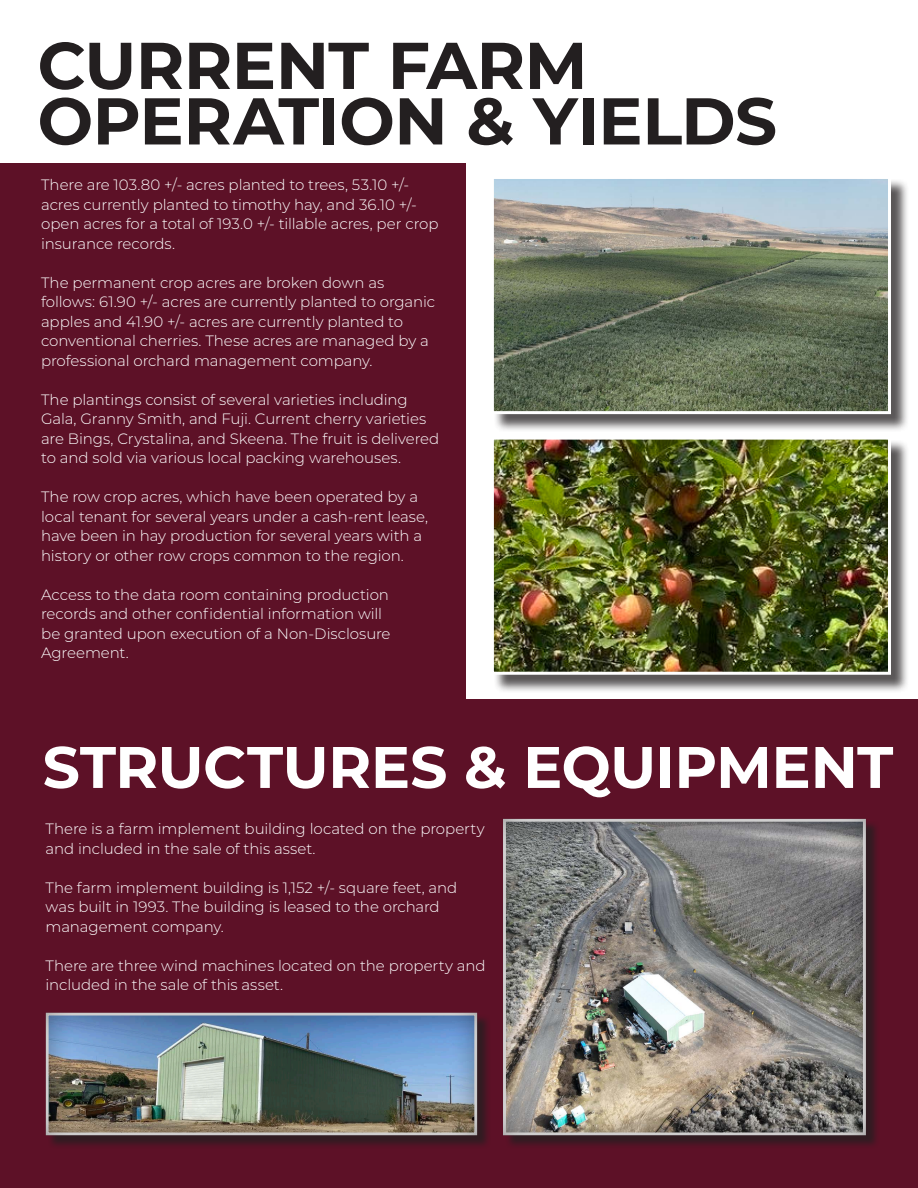
<style>
.page{position:relative;width:918px;height:1188px;background:#fff}
.page>*{position:absolute;margin:0;border:0;box-sizing:border-box;transform-origin:0 0}
.t1{font:700 66px "Montserrat";letter-spacing:-.01em;color:#231f20}
.t2{font:700 58.5px "Montserrat";letter-spacing:-.01em;color:#fff}
.t3{font:300 15px/19.5px "Montserrat";letter-spacing:-.005em;color:#fff}
</style>
<div class="page">
<div style="left:0;top:163px;width:466px;height:544px;background:#5d1127"></div>
<div style="left:0;top:700px;width:918px;height:488px;background:#5d1127"></div>
<div style="left:505px;top:821px;width:375px;height:329px;background:#231f20;opacity:.75"></div>
<div style="left:502px;top:817px;width:365px;height:320px;background:#231f20;opacity:.5"></div>
<div style="left:493px;top:178px;width:417px;height:255px;background:#231f20;opacity:.75"></div>
<img style="left:495px;top:180px;width:392px;height:230px">
<div style="left:491px;top:176px;width:400px;height:238px;border:3px solid #fff"></div>
<div style="left:493px;top:439px;width:417px;height:254px;background:#231f20;opacity:.75"></div>
<img style="left:495px;top:441px;width:392px;height:230px">
<div style="left:491px;top:437px;width:400px;height:238px;border:3px solid #fff"></div>
<div style="left:48px;top:1014px;width:443px;height:135px;background:#231f20;opacity:.75"></div>
<div style="left:44px;top:1011px;width:434px;height:125px;background:#231f20;opacity:.5"></div>
<p class="t1" style="left:38px;top:18px;width:552px">CURRENT FARM</p>
<p class="t1" style="left:38px;top:73px;width:741px">OPERATION &amp; YIELDS</p>
<p class="t3" style="left:41px;top:175px;width:399px">There are 103.80 +/- acres planted to trees, 53.10 +/- acres currently planted to timothy hay, and 36.10 +/- open acres for a total of 193.0 +/- tillable acres, per crop insurance records.</p>
<p class="t3" style="left:41px;top:272px;width:396px">The permanent crop acres are broken down as follows: 61.90 +/- acres are currently planted to organic apples and 41.90 +/- acres are currently planted to conventional cherries. These acres are managed by a professional orchard management company.</p>
<p class="t3" style="left:41px;top:389px;width:400px">The plantings consist of several varieties including Gala, Granny Smith, and Fuji. Current cherry varieties are Bings, Crystalina, and Skeena. The fruit is delivered to and sold via various local packing warehouses.</p>
<p class="t3" style="left:41px;top:487px;width:389px">The row crop acres, which have been operated by a local tenant for several years under a cash-rent lease, have been in hay production for several years with a history or other row crops common to the region.</p>
<p class="t3" style="left:41px;top:584px;width:351px">Access to the data room containing production records and other confidential information will be granted upon execution of a Non-Disclosure Agreement.</p>
<p class="t2" style="left:43px;top:725px;width:852px">STRUCTURES &amp; EQUIPMENT</p>
<p class="t3" style="left:46px;top:819px;width:441px">There is a farm implement building located on the property and included in the sale of this asset.</p>
<p class="t3" style="left:46px;top:877px;width:413px">The farm implement building is 1,152 +/- square feet, and was built in 1993. The building is leased to the orchard management company.</p>
<p class="t3" style="left:46px;top:955px;width:442px">There are three wind machines located on the property and included in the sale of this asset.</p>
</div>
